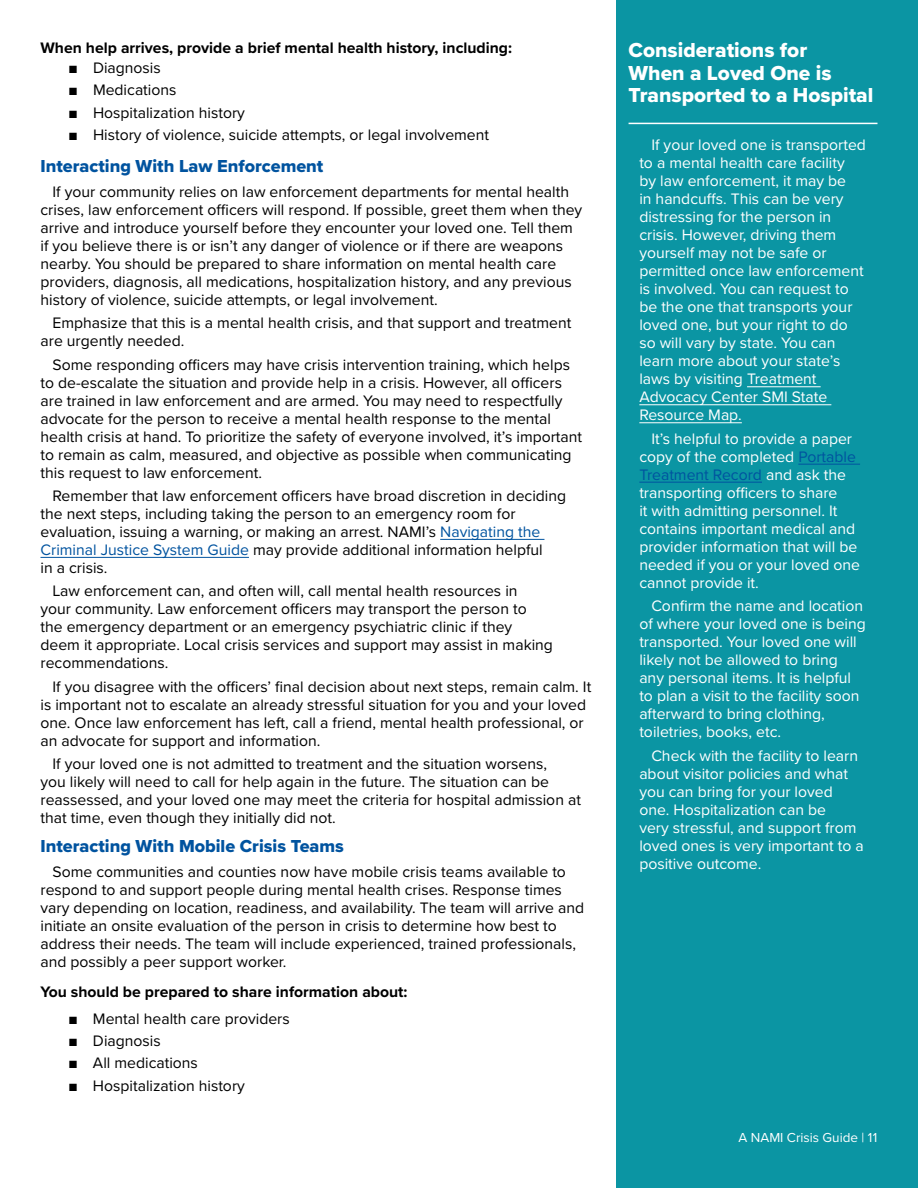
<style>
.page{position:relative;width:918px;height:1188px;background:#fff}
.page>*{position:absolute;margin:0;border:0;box-sizing:border-box;transform-origin:0 0}
.t1{font:21px/22.6px "Proxima Nova Extrabld";color:#fff}
.t2{font:18px "Proxima Nova Extrabld";color:#00539f}
.t3{font:15.75px/18px "Proxima Nova";color:#000}
.t4{font:15.75px/18px "Proxima Nova";color:#fff}
.t5{font:700 15.75px "Proxima Nova";color:#000}
.t6{font:13.5px "Proxima Nova";color:#fff}
.s1{color:#00539f}
</style>
<div class="page">
<div style="left:616px;top:0;width:302px;height:1188px;background:#0b95a3"></div>
<hr style="left:440px;top:539px;width:104px;height:1px;background:#00539f">
<hr style="left:40px;top:557px;width:209px;height:1px;background:#00539f">
<hr style="left:629px;top:123px;width:249px;height:1px;background:#fff">
<hr style="left:747px;top:386px;width:74px;height:1px;background:#fff">
<hr style="left:639px;top:404px;width:192px;height:1px;background:#fff">
<hr style="left:639px;top:422px;width:103px;height:1px;background:#fff">
<hr style="left:798px;top:464px;width:62px;height:1px;background:#00539f">
<hr style="left:639px;top:482px;width:123px;height:1px;background:#00539f">
<p class="t5" style="left:40px;top:36px;width:473px">When help arrives, provide a brief mental health history, including:</p>
<p class="t3" style="left:69px;top:58px;width:93px">■ Diagnosis</p>
<p class="t3" style="left:69px;top:80px;width:109px">■ Medications</p>
<p class="t3" style="left:69px;top:103px;width:177px">■ Hospitalization history</p>
<p class="t3" style="left:69px;top:125px;width:422px">■ History of violence, suicide attempts, or legal involvement</p>
<p class="t2" style="left:40px;top:153px;width:284px">Interacting With Law Enforcement</p>
<p class="t3" style="left:41px;top:182px;width:543px;text-indent:12px">If your community relies on law enforcement departments for mental health crises, law enforcement officers will respond. If possible, greet them when they arrive and introduce yourself before they encounter your loved one. Tell them if you believe there is or isn’t any danger of violence or if there are weapons nearby. You should be prepared to share information on mental health care providers, diagnosis, all medications, hospitalization history, and any previous history of violence, suicide attempts, or legal involvement.</p>
<p class="t3" style="left:41px;top:313px;width:532px;text-indent:12px">Emphasize that this is a mental health crisis, and that support and treatment are urgently needed.</p>
<p class="t3" style="left:41px;top:355px;width:543px;text-indent:12px">Some responding officers may have crisis intervention training, which helps to de-escalate the situation and provide help in a crisis. However, all officers are trained in law enforcement and are armed. You may need to respectfully advocate for the person to receive a mental health response to the mental health crisis at hand. To prioritize the safety of everyone involved, it’s important to remain as calm, measured, and objective as possible when communicating this request to law enforcement.</p>
<p class="t3" style="left:41px;top:486px;width:527px;text-indent:12px">Remember that law enforcement officers have broad discretion in deciding the next steps, including taking the person to an emergency room for evaluation, issuing a warning, or making an arrest. NAMI’s <span class="s1">Navigating the Criminal Justice System Guide</span> may provide additional information helpful<br>in a crisis.</p>
<p class="t3" style="left:41px;top:581px;width:514px;text-indent:12px">Law enforcement can, and often will, call mental health resources in<br>your community. Law enforcement officers may transport the person to<br>the emergency department or an emergency psychiatric clinic if they deem it appropriate. Local crisis services and support may assist in making recommendations.</p>
<p class="t3" style="left:41px;top:677px;width:552px;text-indent:12px">If you disagree with the officers’ final decision about next steps, remain calm. It is important not to escalate an already stressful situation for you and your loved one. Once law enforcement has left, call a friend, mental health professional, or an advocate for support and information.</p>
<p class="t3" style="left:41px;top:754px;width:542px;text-indent:12px">If your loved one is not admitted to treatment and the situation worsens,<br>you likely will need to call for help again in the future. The situation can be reassessed, and your loved one may meet the criteria for hospital admission at that time, even though they initially did not.</p>
<p class="t2" style="left:40px;top:833px;width:305px">Interacting With Mobile Crisis Teams</p>
<p class="t3" style="left:41px;top:862px;width:545px;text-indent:12px">Some communities and counties now have mobile crisis teams available to respond to and support people during mental health crises. Response times vary depending on location, readiness, and availability. The team will arrive and initiate an onsite evaluation of the person in crisis to determine how best to address their needs. The team will include experienced, trained professionals, and possibly a peer support worker.</p>
<p class="t5" style="left:41px;top:980px;width:369px">You should be prepared to share information about:</p>
<p class="t3" style="left:69px;top:1009px;width:222px">■ Mental health care providers</p>
<p class="t3" style="left:69px;top:1031px;width:93px">■ Diagnosis</p>
<p class="t3" style="left:69px;top:1054px;width:130px">■ All medications</p>
<p class="t3" style="left:69px;top:1076px;width:177px">■ Hospitalization history</p>
<h1 class="t1" style="left:629px;top:38px;width:246px">Considerations for<br>When a Loved One is<br>Transported to a Hospital</h1>
<p class="t4" style="left:639px;top:135px;width:228px;text-indent:12px">If your loved one is transported to a mental health care facility<br>by law enforcement, it may be<br>in handcuffs. This can be very distressing for the person in crisis. However, driving them yourself may not be safe or permitted once law enforcement is involved. You can request to be the one that transports your loved one, but your right to do so will vary by state. You can learn more about your state’s laws by visiting Treatment<br>Advocacy Center SMI State<br>Resource Map.</p>
<p class="t4" style="left:639px;top:429px;width:222px;text-indent:12px">It’s helpful to provide a paper copy of the completed <span class="s1">Portable<br>Treatment Record</span> and ask the transporting officers to share<br>it with admitting personnel. It contains important medical and provider information that will be needed if you or your loved one cannot provide it.</p>
<p class="t4" style="left:639px;top:596px;width:228px;text-indent:12px">Confirm the name and location of where your loved one is being transported. Your loved one will likely not be allowed to bring any personal items. It is helpful to plan a visit to the facility soon afterward to bring clothing, toiletries, books, etc.</p>
<p class="t4" style="left:639px;top:746px;width:226px;text-indent:12px">Check with the facility to learn about visitor policies and what you can bring for your loved one. Hospitalization can be<br>very stressful, and support from loved ones is very important to a positive outcome.</p>
<p class="t6" style="left:739px;top:1128px;width:140px">A NAMI Crisis Guide | 11</p>
</div>
